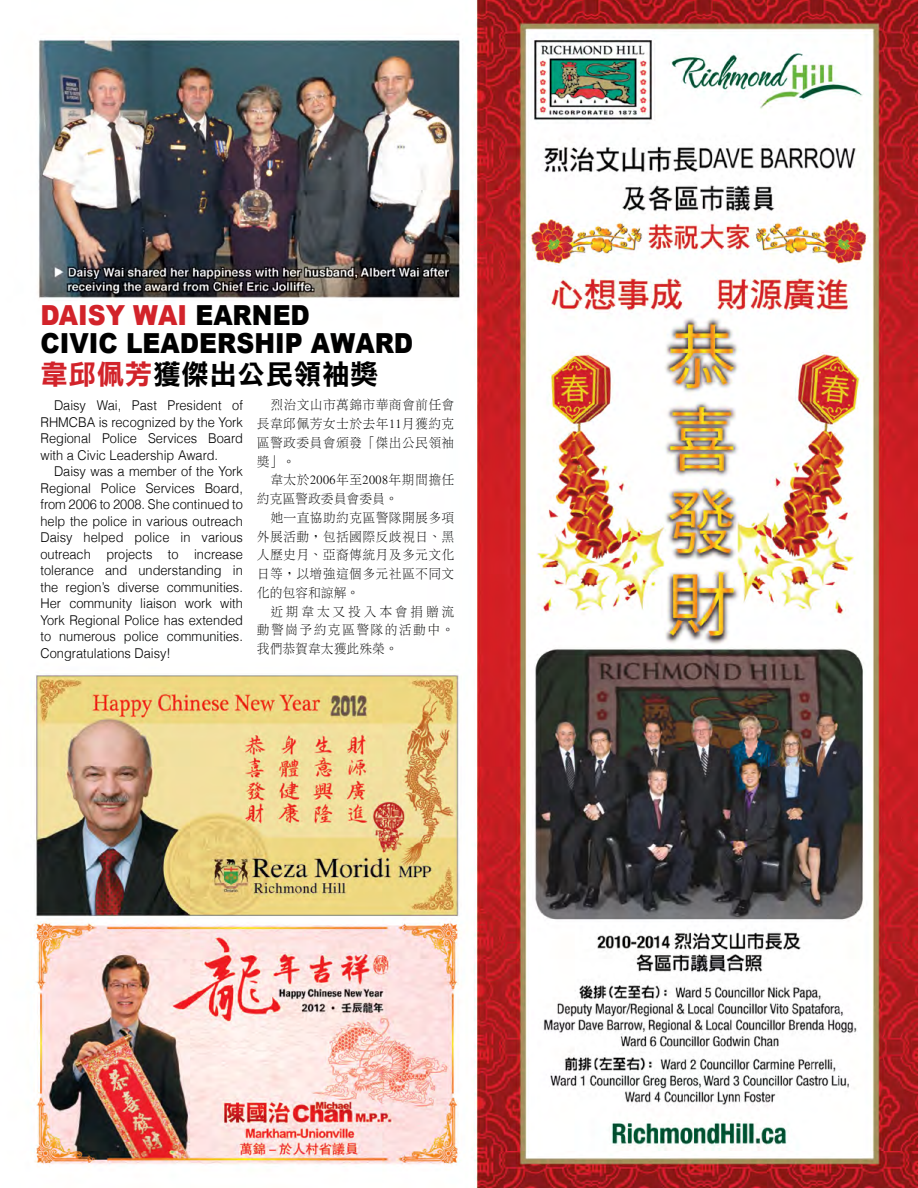
<style>
.page{position:relative;width:918px;height:1188px;background:#fff}
.page>*{position:absolute;margin:0;border:0;box-sizing:border-box;transform-origin:0 0}
.t1{font:900 27.6px/27.6px "Arial";color:#000;scale:.9 1}
.t2{font:27.6px "DF Li Hei Bd HK BF";letter-spacing:.02em;color:#000}
.t3{font:300 13.5px/16.5px "Helvetica";color:#000;text-align:justify;scale:.95 1}
.t4{font:300 13.5px/18.8px "Li Sung";letter-spacing:.03em;color:#000;text-align:justify;scale:.95 1}
.s1{color:#d2232a}
</style>
<div class="page">
<img style="left:34px;top:0;width:884px;height:1188px">
<h1 class="t1" style="left:40px;top:301px;width:416px"><span class="s1">DAISY WAI</span> EARNED<br>CIVIC LEADERSHIP AWARD</h1>
<h1 class="t2" style="left:40px;top:360px;width:339px"><span class="s1">韋邱佩芳</span>獲傑出公民領袖獎</h1>
<p class="t3" style="left:40px;top:397px;width:215px;text-indent:14px">Daisy Wai, Past President of RHMCBA is recognized by the York Regional Police Services Board with a Civic Leadership Award.</p>
<p class="t3" style="left:40px;top:463px;width:215px;text-indent:14px">Daisy was a member of the York Regional Police Services Board, from 2006 to 2008. She continued to help the police in various outreach Daisy helped police in various outreach projects to increase tolerance and understanding in the region’s diverse communities.<br>Her community liaison work with York Regional Police has extended to numerous police communities.<br>Congratulations Daisy!</p>
<p class="t4" style="left:257px;top:395px;width:210px;text-indent:14px">烈治文山市萬錦市華商會前任會長韋邱佩芳女士於去年11月獲約克區警政委員會頒發「傑出公民領袖獎」。</p>
<p class="t4" style="left:257px;top:470px;width:210px;text-indent:14px">韋太於2006年至2008年期間擔任約克區警政委員會委員。</p>
<p class="t4" style="left:257px;top:508px;width:210px;text-indent:14px">她一直協助約克區警隊開展多項外展活動，包括國際反歧視日、黑人歷史月、亞裔傳統月及多元文化日等，以增強這個多元社區不同文化的包容和諒解。</p>
<p class="t4" style="left:257px;top:602px;width:209px;text-indent:14px">近期韋太又投入本會捐贈流動警崗予約克區警隊的活動中。我們恭賀韋太獲此殊榮。</p>
</div>
